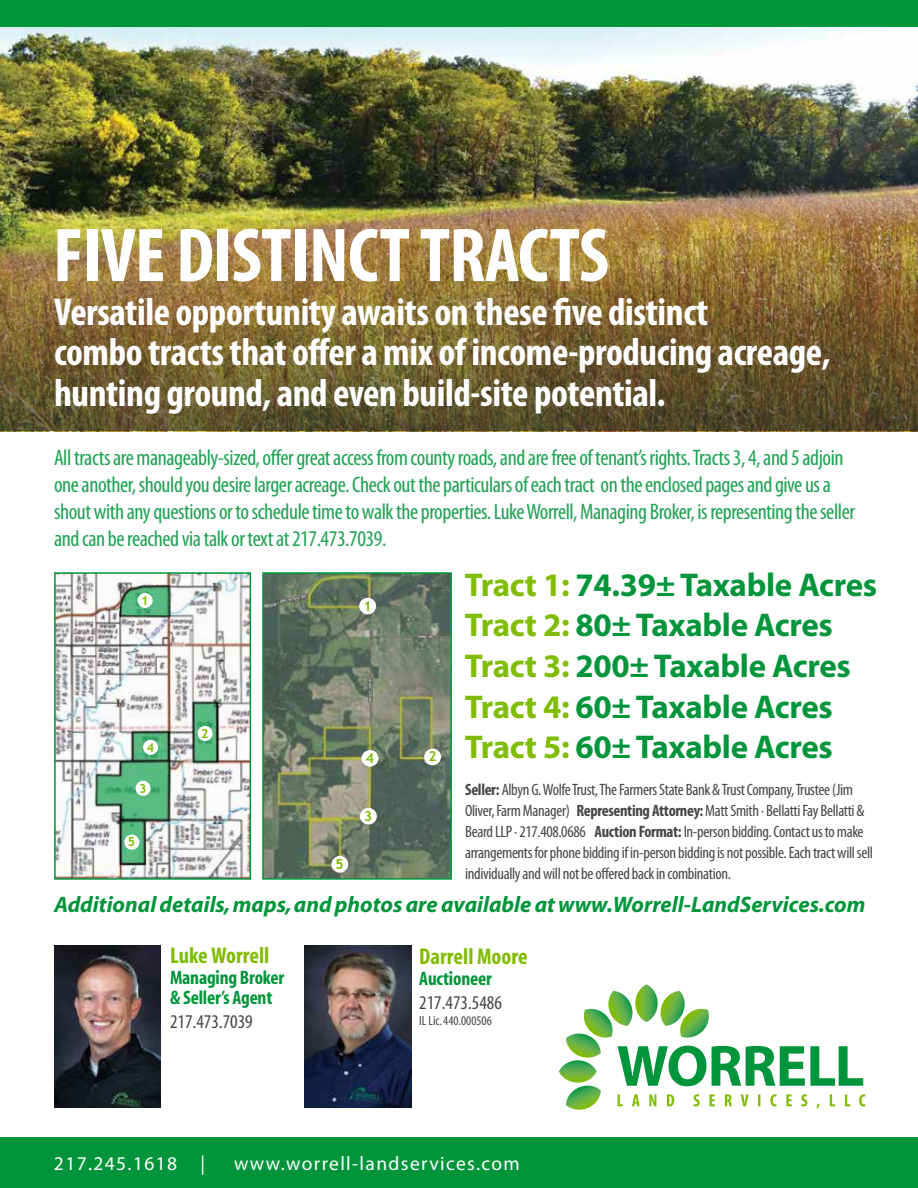
<style>
.page{position:relative;width:918px;height:1188px;background:#fff}
.page>*{position:absolute;margin:0;border:0;box-sizing:border-box;transform-origin:0 0}
.t1{font:700 condensed 77.1px "Myriad Pro";letter-spacing:-.01em;color:#fff}
.t2{font:700 condensed 39px/40.5px "Myriad Pro";letter-spacing:-.01em;color:#fff}
.t3{font:700 33px/40.5px "Myriad Pro";letter-spacing:-.01em;color:#00953b}
.t4{font:700 condensed 22.95px "Myriad";color:#80bc00}
.t5{font:condensed 22.5px/27px "Myriad Pro";letter-spacing:-.02em;color:#1fa253}
.t6{font:italic 700 22.5px "Myriad";color:#00953b}
.t7{font:19.5px "Myriad Pro";letter-spacing:.07em;color:#fff}
.t8{font:700 condensed 19.5px/20px "Myriad";letter-spacing:-.01em;color:#00953b}
.t9{font:condensed 19.5px "Myriad";color:#464547}
.t10{font:condensed 16.5px/21px "Myriad Pro";letter-spacing:-.02em;color:#464547}
.t11{font:700 13.8px "Trebuchet MS";color:#80bc00}
.t12{font:condensed 13.2px "Myriad";color:#464547}
.t13{font:700 12.6px "Trebuchet MS";color:#80bc00}
.s1{color:#80bc00}
.s2{font-weight:700}
</style>
<div class="page">
<img style="left:0;top:27px;width:918px;height:92px">
<img style="left:0;top:119px;width:918px;height:312px">
<div style="left:0;top:1137px;width:918px;height:51px;background:#00953b"></div>
<div style="left:0;top:0;width:918px;height:27px;background:#00953b"></div>
<img style="left:265px;top:575px;width:184px;height:302px">
<div style="left:262px;top:572px;width:190px;height:308px;border:2px solid #00953b"></div>
<img style="left:305px;top:946px;width:107px;height:162px">
<img style="left:54px;top:946px;width:107px;height:162px">
<svg style="left:559px;top:984px;width:307px;height:126px"></svg>
<img style="left:57px;top:575px;width:191px;height:302px">
<div style="left:54px;top:572px;width:197px;height:308px;border:2px solid #00953b"></div>
<div style="left:138px;top:593px;width:15px;height:15px;background:#fff;border-radius:50%"></div>
<div style="left:198px;top:726px;width:15px;height:15px;background:#fff;border-radius:50%"></div>
<div style="left:136px;top:781px;width:15px;height:15px;background:#fff;border-radius:50%"></div>
<div style="left:143px;top:740px;width:15px;height:15px;background:#fff;border-radius:50%"></div>
<div style="left:124px;top:835px;width:15px;height:15px;background:#fff;border-radius:50%"></div>
<div style="left:359px;top:598px;width:17px;height:16px;background:#fff;border-radius:50%"></div>
<div style="left:424px;top:748px;width:17px;height:17px;background:#fff;border-radius:50%"></div>
<div style="left:362px;top:750px;width:16px;height:17px;background:#fff;border-radius:50%"></div>
<div style="left:360px;top:808px;width:17px;height:16px;background:#fff;border-radius:50%"></div>
<div style="left:332px;top:856px;width:16px;height:16px;background:#fff;border-radius:50%"></div>
<h1 class="t1" style="left:53px;top:207px;width:558px">FIVE DISTINCT TRACTS</h1>
<h2 class="t2" style="left:54px;top:291px;width:778px">Versatile opportunity awaits on these five distinct<br>combo tracts that offer a mix of income-producing acreage, hunting ground, and even build-site potential.</h2>
<p class="t5" style="left:54px;top:444px;width:803px">All tracts are manageably-sized, offer great access from county roads, and are free of tenant’s rights. Tracts 3, 4, and 5 adjoin one another, should you desire larger acreage. Check out the particulars of each tract on the enclosed pages and give us a shout with any questions or to schedule time to walk the properties. Luke Worrell, Managing Broker, is representing the seller and can be reached via talk or text at 217.473.7039.</p>
<p class="t13" style="left:141px;top:592px;width:9px">1</p>
<p class="t13" style="left:147px;top:739px;width:9px">4</p>
<p class="t13" style="left:139px;top:780px;width:9px">3</p>
<p class="t13" style="left:128px;top:834px;width:9px">5</p>
<p class="t13" style="left:201px;top:725px;width:9px">2</p>
<p class="t11" style="left:363px;top:597px;width:10px">1</p>
<p class="t11" style="left:336px;top:855px;width:10px">5</p>
<p class="t11" style="left:366px;top:750px;width:10px">4</p>
<p class="t11" style="left:428px;top:748px;width:10px">2</p>
<p class="t11" style="left:364px;top:807px;width:10px">3</p>
<h3 class="t3" style="left:465px;top:563px;width:414px"><span class="s1">Tract 1:</span> 74.39± Taxable Acres<br><span class="s1">Tract 2:</span> 80± Taxable Acres<br><span class="s1">Tract 3:</span> 200± Taxable Acres<br><span class="s1">Tract 4:</span> 60± Taxable Acres<br><span class="s1">Tract 5:</span> 60± Taxable Acres</h3>
<p class="t10" style="left:465px;top:779px;width:409px"><span class="s2">Seller:</span> Albyn G. Wolfe Trust, The Farmers State Bank &amp; Trust Company, Trustee (Jim Oliver, Farm Manager) <span class="s2">Representing Attorney:</span> Matt Smith · Bellatti Fay Bellatti &amp; Beard LLP · 217.408.0686 <span class="s2">Auction Format:</span> In-person bidding. Contact us to make arrangements for phone bidding if in-person bidding is not possible. Each tract will sell individually and will not be offered back in combination.</p>
<p class="t6" style="left:54px;top:893px;width:813px">Additional details, maps, and photos are available at www.Worrell-LandServices.com</p>
<p class="t4" style="left:170px;top:944px;width:101px">Luke Worrell</p>
<p class="t8" style="left:170px;top:969px;width:116px">Managing Broker &amp; Seller’s Agent</p>
<p class="t9" style="left:170px;top:1012px;width:84px">217.473.7039</p>
<p class="t4" style="left:419px;top:945px;width:110px">Darrell Moore</p>
<p class="t8" style="left:419px;top:970px;width:74px">Auctioneer</p>
<p class="t9" style="left:419px;top:993px;width:84px">217.473.5486</p>
<p class="t12" style="left:419px;top:1014px;width:74px">IL Lic. 440.000506</p>
<p class="t7" style="left:54px;top:1151px;width:153px">217.245.1618 |</p>
<p class="t7" style="left:234px;top:1151px;width:287px">www.worrell-landservices.com</p>
</div>
